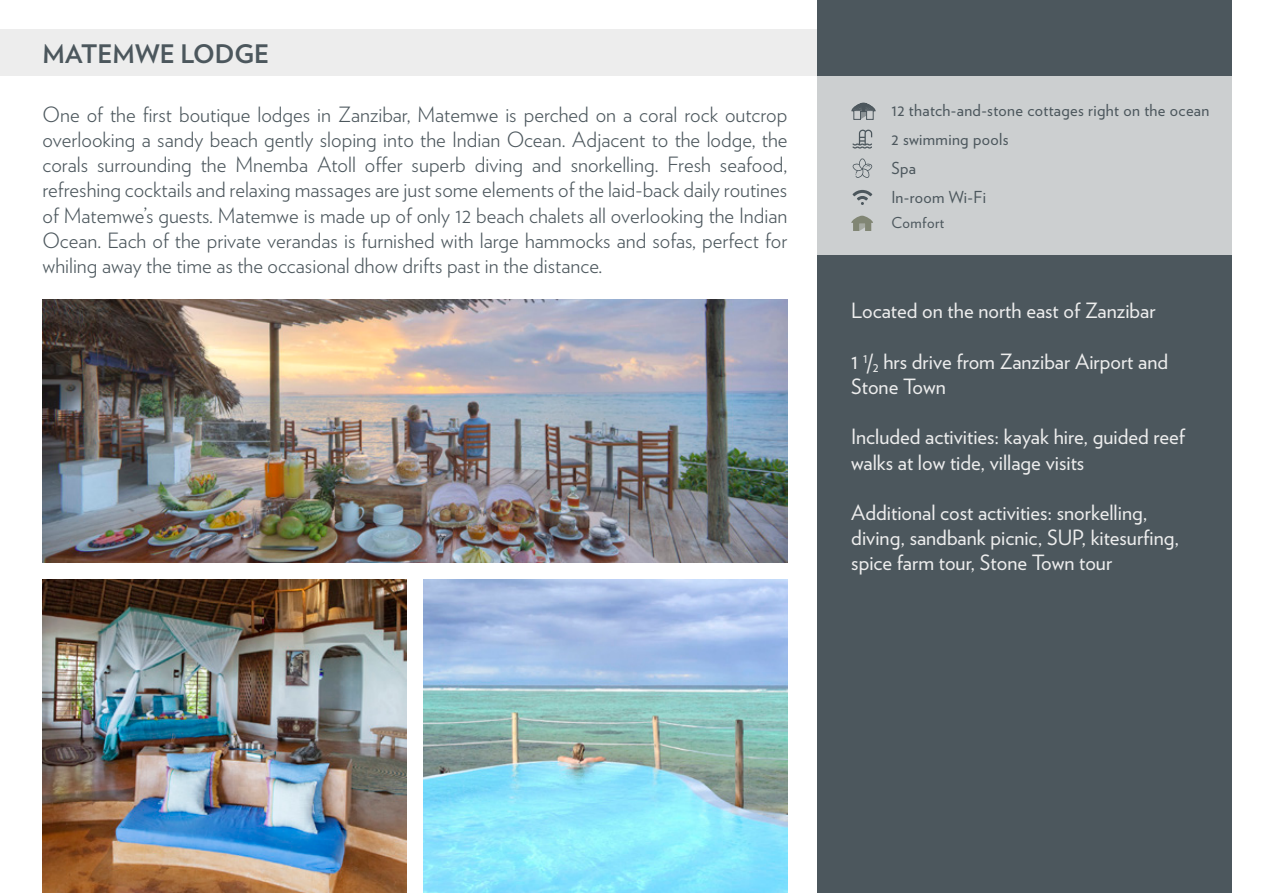
<style>
.page{position:relative;width:1263px;height:893px;background:#fff}
.page>*{position:absolute;margin:0;border:0;box-sizing:border-box;transform-origin:0 0}
.t1{font:700 25.5px "Verlag";color:#4c575d}
.t2{font:300 21px/25.2px "Verlag";color:#4c575d;text-align:justify}
.t3{font:21px/25.2px "Verlag";color:#ededed}
.t4{font:16.5px/28.8px "Verlag";letter-spacing:.02em;color:#4c575d}
.t5{font:15px "Verlag";letter-spacing:.03em;color:#4c575d}
</style>
<div class="page">
<div style="left:0;top:29px;width:853px;height:47px;background:#ededed"></div>
<div style="left:817px;top:0;width:415px;height:893px;background:#4c575d"></div>
<div style="left:817px;top:76px;width:415px;height:179px;background:#cccfd0"></div>
<img style="left:43px;top:579px;width:363px;height:314px">
<img style="left:423px;top:579px;width:364px;height:314px">
<img style="left:43px;top:299px;width:744px;height:263px">
<svg style="left:853px;top:130px;width:19px;height:19px"></svg>
<svg style="left:853px;top:190px;width:19px;height:15px"></svg>
<svg style="left:852px;top:158px;width:20px;height:20px"></svg>
<svg style="left:851px;top:216px;width:22px;height:15px"></svg>
<svg style="left:851px;top:102px;width:25px;height:18px"></svg>
<p class="t1" style="left:43px;top:34px;width:228px">MATEMWE LODGE</p>
<p class="t2" style="left:43px;top:100px;width:746px">One of the first boutique lodges in Zanzibar, Matemwe is perched on a coral rock outcrop overlooking a sandy beach gently sloping into the Indian Ocean. Adjacent to the lodge, the corals surrounding the Mnemba Atoll offer superb diving and snorkelling. Fresh seafood, refreshing cocktails and relaxing massages are just some elements of the laid-back daily routines of Matemwe’s guests. Matemwe is made up of only 12 beach chalets all overlooking the Indian Ocean. Each of the private verandas is furnished with large hammocks and sofas, perfect for whiling away the time as the occasional dhow drifts past in the distance.</p>
<p class="t4" style="left:891px;top:95px;width:319px">12 thatch-and-stone cottages right on the ocean<br>2 swimming pools<br>Spa<br>In-room Wi-Fi</p>
<p class="t5" style="left:891px;top:211px;width:54px">Comfort</p>
<p class="t3" style="left:851px;top:297px;width:306px">Located on the north east of Zanzibar</p>
<p class="t3" style="left:851px;top:348px;width:318px">1 <sup>1</sup>/<sub>2</sub> hrs drive from Zanzibar Airport and<br>Stone Town</p>
<p class="t3" style="left:851px;top:423px;width:335px">Included activities: kayak hire, guided reef walks at low tide, village visits</p>
<p class="t3" style="left:851px;top:499px;width:329px">Additional cost activities: snorkelling, diving, sandbank picnic, SUP, kitesurfing, spice farm tour, Stone Town tour</p>
</div>
